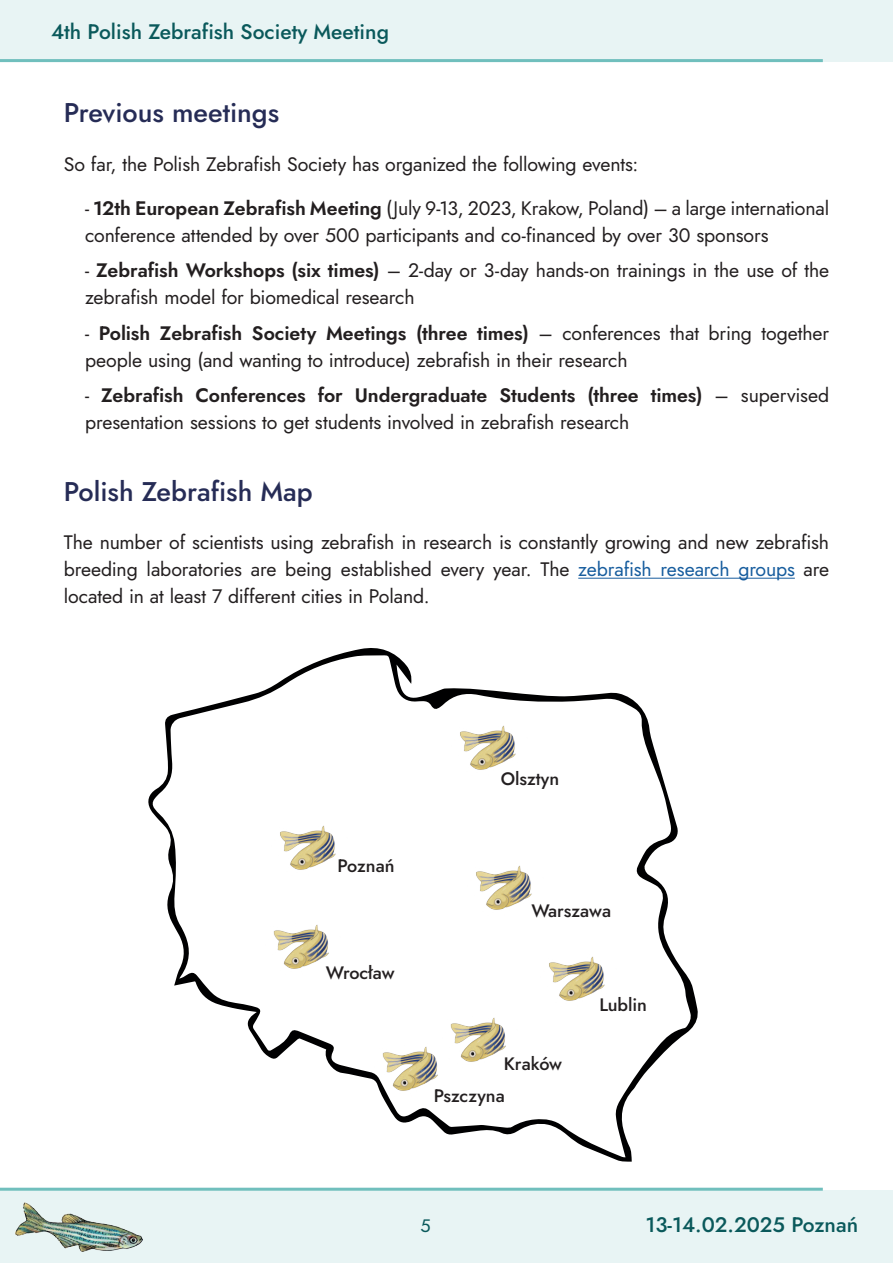
<style>
.page{position:relative;width:893px;height:1263px;background:#fff}
.page>*{position:absolute;margin:0;border:0;box-sizing:border-box;transform-origin:0 0}
.t1{font:500 27px "Jost";color:#262c56}
.t2{font:500 21px "Jost";color:#0a595b}
.t3{font:19.5px/27px "Jost";letter-spacing:-.005em;color:#231f20}
.t4{font:500 18px/32px "Jost";color:#231f20}
.t5{font:18px "Jost";color:#0a595b}
.s1{font-weight:600}
.s2{color:#175d9e}
</style>
<div class="page">
<div style="left:0;top:0;width:893px;height:62px;background:#e8f4f4"></div>
<div style="left:0;top:1191px;width:893px;height:72px;background:#e8f4f4"></div>
<hr style="left:0;top:59px;width:823px;height:3px;background:#70bfbd">
<img style="left:16px;top:1202px;width:126px;height:49px">
<hr style="left:0;top:1188px;width:823px;height:3px;background:#70bfbd">
<svg style="left:148px;top:648px;width:550px;height:514px"></svg>
<hr style="left:578px;top:578px;width:217px;height:1px;background:#175d9e">
<img style="left:460px;top:856px;width:91px;height:63px">
<img style="left:444px;top:717px;width:91px;height:63px">
<img style="left:434px;top:1009px;width:92px;height:63px">
<img style="left:264px;top:816px;width:91px;height:64px">
<img style="left:532px;top:948px;width:92px;height:63px">
<img style="left:257px;top:916px;width:92px;height:63px">
<img style="left:366px;top:1038px;width:92px;height:63px">
<p class="t2" style="left:51px;top:18px;width:339px">4th Polish Zebrafish Society Meeting</p>
<h1 class="t1" style="left:64px;top:94px;width:217px">Previous meetings</h1>
<p class="t3" style="left:64px;top:151px;width:576px">So far, the Polish Zebrafish Society has organized the following events:</p>
<p class="t3" style="left:85px;top:195px;width:746px">- <span class="s1">12th European Zebrafish Meeting</span> (July 9-13, 2023, Krakow, Poland) – a large international conference attended by over 500 participants and co-financed by over 30 sponsors</p>
<p class="t3" style="left:85px;top:257px;width:746px">- <span class="s1">Zebrafish Workshops (six times)</span> – 2-day or 3-day hands-on trainings in the use of the zebrafish model for biomedical research</p>
<p class="t3" style="left:85px;top:320px;width:746px">- <span class="s1">Polish Zebrafish Society Meetings (three times)</span> – conferences that bring together people using (and wanting to introduce) zebrafish in their research</p>
<p class="t3" style="left:85px;top:382px;width:746px">- <span class="s1">Zebrafish Conferences for Undergraduate Students (three times)</span> – supervised presentation sessions to get students involved in zebrafish research</p>
<h1 class="t1" style="left:64px;top:473px;width:250px">Polish Zebrafish Map</h1>
<p class="t3" style="left:64px;top:529px;width:767px;text-align:justify">The number of scientists using zebrafish in research is constantly growing and new zebrafish breeding laboratories are being established every year. The <span class="s2">zebrafish research groups</span> are located in at least 7 different cities in Poland.</p>
<p class="t4" style="left:337px;top:850px;width:59px">Poznań</p>
<p class="t4" style="left:326px;top:957px;width:70px">Wrocław</p>
<p class="t4" style="left:501px;top:763px;width:60px">Olsztyn</p>
<p class="t4" style="left:532px;top:894px;width:81px">Warszawa</p>
<p class="t4" style="left:434px;top:1048px;width:130px;text-indent:70px">Kraków<br>Pszczyna</p>
<p class="t4" style="left:599px;top:989px;width:49px">Lublin</p>
<p class="t5" style="left:421px;top:1213px;width:12px">5</p>
<p class="t2" style="left:646px;top:1210px;width:214px">13-14.02.2025 Poznań</p>
</div>
